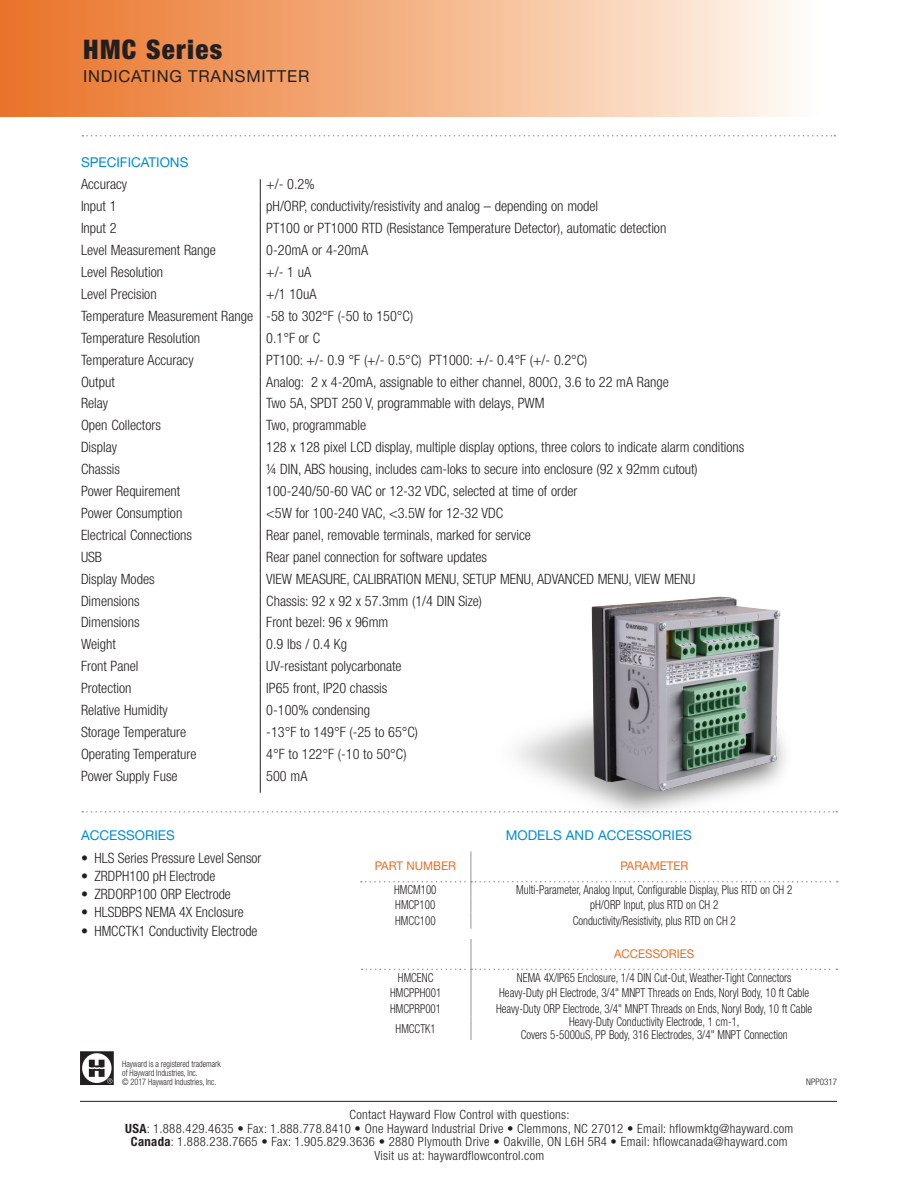
<style>
.page{position:relative;width:918px;height:1188px;background:#fff}
.page>*{position:absolute;margin:0;border:0;box-sizing:border-box;transform-origin:0 0}
.t1{font:900 condensed 27px "Helvetica Neue LT Std";letter-spacing:.05em;color:#231f20}
.t2{font:16.5px "Helvetica Neue LT Std";letter-spacing:.05em;color:#231f20}
.t3{font:300 condensed 14.25px/21.9px "Helvetica Neue LT Std";color:#231f20}
.t4{font:13.5px "Helvetica Neue LT Std";color:#008cd2}
.t5{font:300 condensed 12.75px/13.5px "Helvetica Neue LT Std";letter-spacing:.025em;color:#231f20;text-align:center}
.t6{font:300 condensed 12.3px/12.8px "Helvetica Neue LT Std";color:#231f20;text-align:center;scale:.89 1}
.t7{font:12px "Helvetica Neue LT Std";color:#e96d24;scale:.96 1}
.t8{font:300 condensed 9px/9px "Helvetica Neue LT Std";color:#231f20;scale:.9 1}
.t9{font:300 condensed 9px "Helvetica Neue LT Std";color:#231f20}
.s1{font-weight:700}
</style>
<div class="page">
<img style="left:517px;top:596px;width:321px;height:218px">
<div style="left:0;top:0;width:918px;height:117px;background:linear-gradient(to right,#ea7122,#fff)"></div>
<svg style="left:80px;top:1051px;width:34px;height:34px"></svg>
<hr style="left:80px;top:1101px;width:757px;height:1px;background:#231f20">
<svg style="left:82px;top:135px;width:753px;height:1px"></svg>
<svg style="left:260px;top:179px;width:1px;height:614px"></svg>
<svg style="left:82px;top:811px;width:755px;height:2px"></svg>
<hr style="left:471px;top:851px;width:1px;height:30px;background:#939598">
<svg style="left:361px;top:881px;width:477px;height:48px"></svg>
<hr style="left:471px;top:939px;width:1px;height:30px;background:#939598">
<svg style="left:362px;top:969px;width:475px;height:71px"></svg>
<h1 class="t1" style="left:83px;top:33px;width:141px">HMC Series</h1>
<p class="t2" style="left:83px;top:66px;width:228px">INDICATING TRANSMITTER</p>
<p class="t4" style="left:81px;top:154px;width:109px">SPECIFICATIONS</p>
<p class="t3" style="left:81px;top:173px;width:48px">Accuracy</p>
<p class="t3" style="left:266px;top:173px;width:50px">+/- 0.2%</p>
<p class="t3" style="left:81px;top:195px;width:37px">Input 1</p>
<p class="t3" style="left:266px;top:195px;width:333px">pH/ORP, conductivity/resistivity and analog – depending on model</p>
<p class="t3" style="left:81px;top:217px;width:37px">Input 2</p>
<p class="t3" style="left:266px;top:217px;width:402px">PT100 or PT1000 RTD (Resistance Temperature Detector), automatic detection</p>
<p class="t3" style="left:81px;top:239px;width:136px">Level Measurement Range</p>
<p class="t3" style="left:266px;top:239px;width:103px">0-20mA or 4-20mA</p>
<p class="t3" style="left:81px;top:261px;width:84px">Level Resolution</p>
<p class="t3" style="left:266px;top:261px;width:47px">+/- 1 uA</p>
<p class="t3" style="left:81px;top:283px;width:77px">Level Precision</p>
<p class="t3" style="left:81px;top:283px;width:334px;text-indent:185px">+/1 10uA<br>Temperature Measurement Range -58 to 302°F (-50 to 150°C)<br>Temperature Resolution</p>
<p class="t3" style="left:266px;top:327px;width:55px">0.1°F or C</p>
<p class="t3" style="left:81px;top:349px;width:114px">Temperature Accuracy</p>
<p class="t3" style="left:266px;top:349px;width:323px">PT100: +/- 0.9 °F (+/- 0.5°C) PT1000: +/- 0.4°F (+/- 0.2°C)</p>
<p class="t3" style="left:81px;top:370px;width:35px">Output</p>
<p class="t3" style="left:266px;top:370px;width:404px">Analog: 2 x 4-20mA, assignable to either channel, 800Ω, 3.6 to 22 mA Range</p>
<p class="t3" style="left:81px;top:392px;width:29px">Relay</p>
<p class="t3" style="left:266px;top:392px;width:280px">Two 5A, SPDT 250 V, programmable with delays, PWM</p>
<p class="t3" style="left:81px;top:414px;width:81px">Open Collectors</p>
<p class="t3" style="left:266px;top:414px;width:101px">Two, programmable</p>
<p class="t3" style="left:81px;top:436px;width:38px">Display</p>
<p class="t3" style="left:266px;top:436px;width:480px">128 x 128 pixel LCD display, multiple display options, three colors to indicate alarm conditions</p>
<p class="t3" style="left:81px;top:458px;width:41px">Chassis</p>
<p class="t3" style="left:266px;top:458px;width:433px">¼ DIN, ABS housing, includes cam-loks to secure into enclosure (92 x 92mm cutout)</p>
<p class="t3" style="left:81px;top:480px;width:101px">Power Requirement</p>
<p class="t3" style="left:266px;top:480px;width:313px">100-240/50-60 VAC or 12-32 VDC, selected at time of order</p>
<p class="t3" style="left:81px;top:502px;width:103px">Power Consumption</p>
<p class="t3" style="left:266px;top:502px;width:238px">&lt;5W for 100-240 VAC, &lt;3.5W for 12-32 VDC</p>
<p class="t3" style="left:81px;top:524px;width:113px">Electrical Connections</p>
<p class="t3" style="left:266px;top:524px;width:266px">Rear panel, removable terminals, marked for service</p>
<p class="t3" style="left:81px;top:546px;width:23px">USB</p>
<p class="t3" style="left:266px;top:546px;width:222px">Rear panel connection for software updates</p>
<p class="t3" style="left:81px;top:568px;width:75px">Display Modes</p>
<p class="t3" style="left:266px;top:568px;width:430px">VIEW MEASURE, CALIBRATION MENU, SETUP MENU, ADVANCED MENU, VIEW MENU</p>
<p class="t3" style="left:81px;top:589px;width:60px">Dimensions</p>
<p class="t3" style="left:266px;top:589px;width:217px">Chassis: 92 x 92 x 57.3mm (1/4 DIN Size)</p>
<p class="t3" style="left:81px;top:611px;width:60px">Dimensions</p>
<p class="t3" style="left:266px;top:611px;width:124px">Front bezel: 96 x 96mm</p>
<p class="t3" style="left:81px;top:633px;width:36px">Weight</p>
<p class="t3" style="left:266px;top:633px;width:82px">0.9 lbs / 0.4 Kg</p>
<p class="t3" style="left:81px;top:655px;width:59px">Front Panel</p>
<p class="t3" style="left:266px;top:655px;width:137px">UV-resistant polycarbonate</p>
<p class="t3" style="left:81px;top:677px;width:52px">Protection</p>
<p class="t3" style="left:266px;top:677px;width:123px">IP65 front, IP20 chassis</p>
<p class="t3" style="left:81px;top:699px;width:88px">Relative Humidity</p>
<p class="t3" style="left:266px;top:699px;width:105px">0-100% condensing</p>
<p class="t3" style="left:81px;top:721px;width:107px">Storage Temperature</p>
<p class="t3" style="left:266px;top:721px;width:153px">-13°F to 149°F (-25 to 65°C)</p>
<p class="t3" style="left:81px;top:743px;width:117px">Operating Temperature</p>
<p class="t3" style="left:266px;top:743px;width:142px">4°F to 122°F (-10 to 50°C)</p>
<p class="t3" style="left:81px;top:765px;width:98px">Power Supply Fuse</p>
<p class="t3" style="left:266px;top:765px;width:43px">500 mA</p>
<p class="t4" style="left:81px;top:827px;width:95px">ACCESSORIES</p>
<p class="t4" style="left:506px;top:827px;width:188px">MODELS AND ACCESSORIES</p>
<p class="t7" style="left:375px;top:859px;width:86px">PART NUMBER</p>
<p class="t7" style="left:620px;top:859px;width:72px">PARAMETER</p>
<p class="t6" style="left:394px;top:884px;width:49px">HMCM100</p>
<p class="t6" style="left:516px;top:884px;width:312px">Multi-Parameter, Analog Input, Configurable Display, Plus RTD on CH 2</p>
<p class="t6" style="left:395px;top:899px;width:47px">HMCP100</p>
<p class="t6" style="left:590px;top:899px;width:145px">pH/ORP Input, plus RTD on CH 2</p>
<p class="t6" style="left:395px;top:914px;width:47px">HMCC100</p>
<p class="t6" style="left:573px;top:914px;width:185px">Conductivity/Resistivity, plus RTD on CH 2</p>
<p class="t7" style="left:614px;top:947px;width:85px">ACCESSORIES</p>
<p class="t6" style="left:398px;top:971px;width:41px">HMCENC</p>
<p class="t6" style="left:517px;top:971px;width:310px">NEMA 4X/IP65 Enclosure, 1/4 DIN Cut-Out, Weather-Tight Connectors</p>
<p class="t6" style="left:390px;top:986px;width:59px">HMCPPH001</p>
<p class="t6" style="left:499px;top:986px;width:350px">Heavy-Duty pH Electrode, 3/4" MNPT Threads on Ends, Noryl Body, 10 ft Cable</p>
<p class="t6" style="left:390px;top:1002px;width:59px">HMCPRP001</p>
<p class="t6" style="left:496px;top:1002px;width:357px">Heavy-Duty ORP Electrode, 3/4" MNPT Threads on Ends, Noryl Body, 10 ft Cable</p>
<p class="t6" style="left:396px;top:1022px;width:47px">HMCCTK1</p>
<p class="t6" style="left:521px;top:1015px;width:301px">Heavy-Duty Conductivity Electrode, 1 cm-1,<br>Covers 5-5000uS, PP Body, 316 Electrodes, 3/4" MNPT Connection</p>
<p class="t3" style="left:81px;top:847px;width:182px">• HLS Series Pressure Level Sensor</p>
<p class="t3" style="left:81px;top:865px;width:136px">• ZRDPH100 pH Electrode</p>
<p class="t3" style="left:81px;top:883px;width:151px">• ZRDORP100 ORP Electrode</p>
<p class="t3" style="left:81px;top:901px;width:164px">• HLSDBPS NEMA 4X Enclosure</p>
<p class="t3" style="left:81px;top:920px;width:178px">• HMCCTK1 Conductivity Electrode</p>
<p class="t8" style="left:122px;top:1059px;width:111px">Hayward is a registered trademark of Hayward Industries, Inc.<br>© 2017 Hayward Industries, Inc.</p>
<p class="t5" style="left:125px;top:1108px;width:670px">Contact Hayward Flow Control with questions:<br><span class="s1">USA</span>: 1.888.429.4635 • Fax: 1.888.778.8410 • One Hayward Industrial Drive • Clemmons, NC 27012 • Email: hflowmktg@hayward.com <span class="s1">Canada</span>: 1.888.238.7665 • Fax: 1.905.829.3636 • 2880 Plymouth Drive • Oakville, ON L6H 5R4 • Email: hflowcanada@hayward.com Visit us at: haywardflowcontrol.com</p>
<p class="t9" style="left:806px;top:1077px;width:32px">NPP0317</p>
</div>
